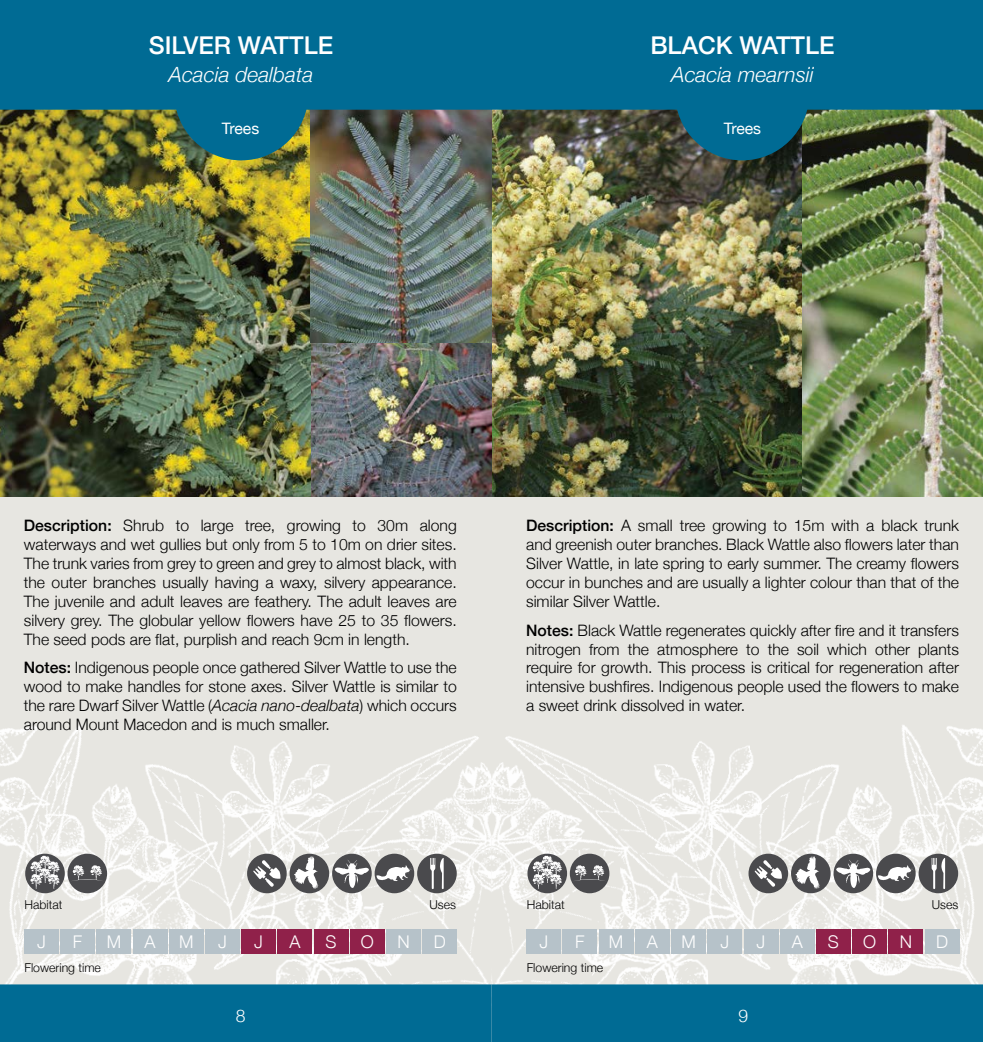
<style>
.page{position:relative;width:983px;height:1042px;background:#fff}
.page>*{position:absolute;margin:0;border:0;box-sizing:border-box;transform-origin:0 0}
.t1{font:500 24.5px "Helvetica Neue";color:#fff}
.t2{font:italic 300 21px "Helvetica Neue";color:#fff}
.t3{font:300 17.5px "Helvetica Neue";color:#fff}
.t4{font:300 15.75px/18.9px "Helvetica Neue";color:#000;text-align:justify}
.t5{font:15.75px "Helvetica Neue";letter-spacing:-.01em;color:#fff}
.t6{font:300 12.25px "Helvetica Neue";color:#000}
.s1{font-weight:500}
.s2{font-style:italic}
</style>
<div class="page">
<div style="left:491px;top:0;width:491px;height:1042px;background:#e7e6e1"></div>
<div style="left:0;top:0;width:491px;height:1042px;background:#e7e6e1"></div>
<img style="left:924px;top:916px;width:54px;height:68px">
<img style="left:505px;top:736px;width:283px;height:234px">
<img style="left:789px;top:768px;width:165px;height:160px">
<img style="left:682px;top:868px;width:68px;height:116px">
<img style="left:642px;top:736px;width:124px;height:132px">
<img style="left:778px;top:891px;width:138px;height:93px">
<img style="left:898px;top:725px;width:84px;height:191px">
<img style="left:484px;top:747px;width:198px;height:237px">
<img style="left:5px;top:916px;width:53px;height:68px">
<img style="left:194px;top:736px;width:290px;height:248px">
<img style="left:28px;top:768px;width:165px;height:160px">
<img style="left:232px;top:861px;width:194px;height:123px">
<img style="left:216px;top:736px;width:124px;height:132px">
<img style="left:66px;top:891px;width:138px;height:93px">
<img style="left:0;top:725px;width:84px;height:191px">
<div style="left:0;top:984px;width:982px;height:58px;background:#006b94"></div>
<img style="left:491px;top:110px;width:311px;height:386px">
<img style="left:802px;top:110px;width:180px;height:386px">
<img style="left:310px;top:342px;width:181px;height:154px">
<img style="left:0;top:110px;width:310px;height:386px">
<img style="left:310px;top:110px;width:181px;height:232px">
<div style="left:174px;top:26px;width:134px;height:134px;background:#006b94;border-radius:50%"></div>
<div style="left:492px;top:0;width:490px;height:110px;background:#006b94"></div>
<div style="left:675px;top:26px;width:134px;height:134px;background:#006b94;border-radius:50%"></div>
<div style="left:24px;top:929px;width:34px;height:25px;background:#b6c2c9"></div>
<div style="left:61px;top:929px;width:34px;height:25px;background:#b6c2c9"></div>
<div style="left:97px;top:929px;width:34px;height:25px;background:#b6c2c9"></div>
<div style="left:133px;top:929px;width:34px;height:25px;background:#b6c2c9"></div>
<div style="left:169px;top:929px;width:34px;height:25px;background:#b6c2c9"></div>
<div style="left:205px;top:929px;width:34px;height:25px;background:#b6c2c9"></div>
<div style="left:242px;top:929px;width:33px;height:25px;background:#90214a"></div>
<div style="left:278px;top:929px;width:34px;height:25px;background:#90214a"></div>
<div style="left:314px;top:929px;width:34px;height:25px;background:#90214a"></div>
<div style="left:350px;top:929px;width:34px;height:25px;background:#90214a"></div>
<div style="left:386px;top:929px;width:34px;height:25px;background:#b6c2c9"></div>
<div style="left:422px;top:929px;width:34px;height:25px;background:#b6c2c9"></div>
<div style="left:0;top:0;width:492px;height:110px;background:#006b94"></div>
<div style="left:25px;top:853px;width:40px;height:40px;background:#4a4a4d;border-radius:50%"></div>
<svg style="left:30px;top:855px;width:30px;height:34px"></svg>
<div style="left:67px;top:853px;width:40px;height:40px;background:#4a4a4d;border-radius:50%"></div>
<svg style="left:72px;top:865px;width:30px;height:16px"></svg>
<div style="left:526px;top:929px;width:34px;height:25px;background:#b6c2c9"></div>
<div style="left:563px;top:929px;width:33px;height:25px;background:#b6c2c9"></div>
<div style="left:599px;top:929px;width:34px;height:25px;background:#b6c2c9"></div>
<div style="left:635px;top:929px;width:34px;height:25px;background:#b6c2c9"></div>
<div style="left:671px;top:929px;width:34px;height:25px;background:#b6c2c9"></div>
<div style="left:707px;top:929px;width:34px;height:25px;background:#b6c2c9"></div>
<div style="left:743px;top:929px;width:34px;height:25px;background:#b6c2c9"></div>
<div style="left:780px;top:929px;width:34px;height:25px;background:#b6c2c9"></div>
<div style="left:816px;top:929px;width:34px;height:25px;background:#90214a"></div>
<div style="left:852px;top:929px;width:34px;height:25px;background:#90214a"></div>
<div style="left:888px;top:929px;width:34px;height:25px;background:#90214a"></div>
<div style="left:924px;top:929px;width:34px;height:25px;background:#b6c2c9"></div>
<svg style="left:527px;top:853px;width:40px;height:40px"></svg>
<svg style="left:532px;top:855px;width:30px;height:34px"></svg>
<div style="left:569px;top:853px;width:40px;height:40px;background:#4a4a4d;border-radius:50%"></div>
<svg style="left:575px;top:865px;width:30px;height:16px"></svg>
<div style="left:247px;top:853px;width:39px;height:40px;background:#4a4a4d;border-radius:50%"></div>
<svg style="left:253px;top:860px;width:27px;height:27px"></svg>
<div style="left:289px;top:853px;width:40px;height:40px;background:#4a4a4d;border-radius:50%"></div>
<svg style="left:294px;top:856px;width:24px;height:33px"></svg>
<div style="left:332px;top:853px;width:39px;height:40px;background:#4a4a4d;border-radius:50%"></div>
<svg style="left:334px;top:860px;width:35px;height:28px"></svg>
<div style="left:374px;top:853px;width:40px;height:40px;background:#4a4a4d;border-radius:50%"></div>
<svg style="left:376px;top:865px;width:36px;height:16px"></svg>
<div style="left:417px;top:853px;width:39px;height:40px;background:#4a4a4d;border-radius:50%"></div>
<svg style="left:430px;top:858px;width:13px;height:31px"></svg>
<div style="left:748px;top:853px;width:40px;height:40px;background:#4a4a4d;border-radius:50%"></div>
<svg style="left:754px;top:860px;width:27px;height:27px"></svg>
<div style="left:790px;top:853px;width:40px;height:40px;background:#4a4a4d;border-radius:50%"></div>
<svg style="left:795px;top:856px;width:24px;height:33px"></svg>
<svg style="left:833px;top:853px;width:39px;height:40px"></svg>
<svg style="left:835px;top:860px;width:35px;height:28px"></svg>
<div style="left:875px;top:853px;width:40px;height:40px;background:#4a4a4d;border-radius:50%"></div>
<svg style="left:877px;top:865px;width:36px;height:16px"></svg>
<div style="left:918px;top:853px;width:39px;height:40px;background:#4a4a4d;border-radius:50%"></div>
<svg style="left:931px;top:858px;width:13px;height:31px"></svg>
<h1 class="t1" style="left:149px;top:26px;width:186px">SILVER WATTLE</h1>
<h2 class="t2" style="left:169px;top:58px;width:146px">Acacia dealbata</h2>
<h1 class="t1" style="left:650px;top:26px;width:186px">BLACK WATTLE</h1>
<h2 class="t2" style="left:671px;top:58px;width:143px">Acacia mearnsii</h2>
<p class="t5" style="left:222px;top:117px;width:39px">Trees</p>
<p class="t5" style="left:723px;top:117px;width:39px">Trees</p>
<p class="t4" style="left:24px;top:515px;width:434px"><span class="s1">Description:</span> Shrub to large tree, growing to 30m along waterways and wet gullies but only from 5 to 10m on drier sites.<br>The trunk varies from grey to green and grey to almost black, with the outer branches usually having a waxy, silvery appearance.<br>The juvenile and adult leaves are feathery. The adult leaves are silvery grey. The globular yellow flowers have 25 to 35 flowers.<br>The seed pods are flat, purplish and reach 9cm in length.</p>
<p class="t4" style="left:24px;top:657px;width:434px"><span class="s1">Notes:</span> Indigenous people once gathered Silver Wattle to use the wood to make handles for stone axes. Silver Wattle is similar to the rare Dwarf Silver Wattle (<span class="s2">Acacia nano-dealbata</span>) which occurs around Mount Macedon and is much smaller.</p>
<p class="t4" style="left:526px;top:515px;width:434px"><span class="s1">Description:</span> A small tree growing to 15m with a black trunk and greenish outer branches. Black Wattle also flowers later than Silver Wattle, in late spring to early summer. The creamy flowers occur in bunches and are usually a lighter colour than that of the similar Silver Wattle.</p>
<p class="t4" style="left:526px;top:619px;width:434px"><span class="s1">Notes:</span> Black Wattle regenerates quickly after fire and it transfers nitrogen from the atmosphere to the soil which other plants require for growth. This process is critical for regeneration after intensive bushfires. Indigenous people used the flowers to make a sweet drink dissolved in water.</p>
<p class="t6" style="left:24px;top:895px;width:39px">Habitat</p>
<p class="t6" style="left:429px;top:895px;width:28px">Uses</p>
<p class="t6" style="left:526px;top:895px;width:39px">Habitat</p>
<p class="t6" style="left:931px;top:895px;width:28px">Uses</p>
<p class="t3" style="left:37px;top:927px;width:10px">J</p>
<p class="t3" style="left:73px;top:927px;width:11px">F</p>
<p class="t3" style="left:107px;top:927px;width:16px">M</p>
<p class="t3" style="left:144px;top:927px;width:13px">A</p>
<p class="t3" style="left:179px;top:927px;width:16px">M</p>
<p class="t3" style="left:218px;top:927px;width:10px">J</p>
<p class="t3" style="left:254px;top:927px;width:10px">J</p>
<p class="t3" style="left:289px;top:927px;width:13px">A</p>
<p class="t3" style="left:325px;top:927px;width:13px">S</p>
<p class="t3" style="left:361px;top:927px;width:14px">O</p>
<p class="t3" style="left:397px;top:927px;width:14px">N</p>
<p class="t3" style="left:433px;top:927px;width:13px">D</p>
<p class="t6" style="left:24px;top:957px;width:78px">Flowering time</p>
<p class="t3" style="left:539px;top:927px;width:10px">J</p>
<p class="t3" style="left:575px;top:927px;width:11px">F</p>
<p class="t3" style="left:608px;top:927px;width:16px">M</p>
<p class="t3" style="left:646px;top:927px;width:13px">A</p>
<p class="t3" style="left:681px;top:927px;width:16px">M</p>
<p class="t3" style="left:720px;top:927px;width:10px">J</p>
<p class="t3" style="left:756px;top:927px;width:10px">J</p>
<p class="t3" style="left:791px;top:927px;width:13px">A</p>
<p class="t3" style="left:827px;top:927px;width:13px">S</p>
<p class="t3" style="left:862px;top:927px;width:14px">O</p>
<p class="t3" style="left:899px;top:927px;width:14px">N</p>
<p class="t3" style="left:935px;top:927px;width:13px">D</p>
<p class="t6" style="left:526px;top:957px;width:78px">Flowering time</p>
<p class="t3" style="left:236px;top:1001px;width:11px">8</p>
<p class="t3" style="left:738px;top:1001px;width:11px">9</p>
</div>
